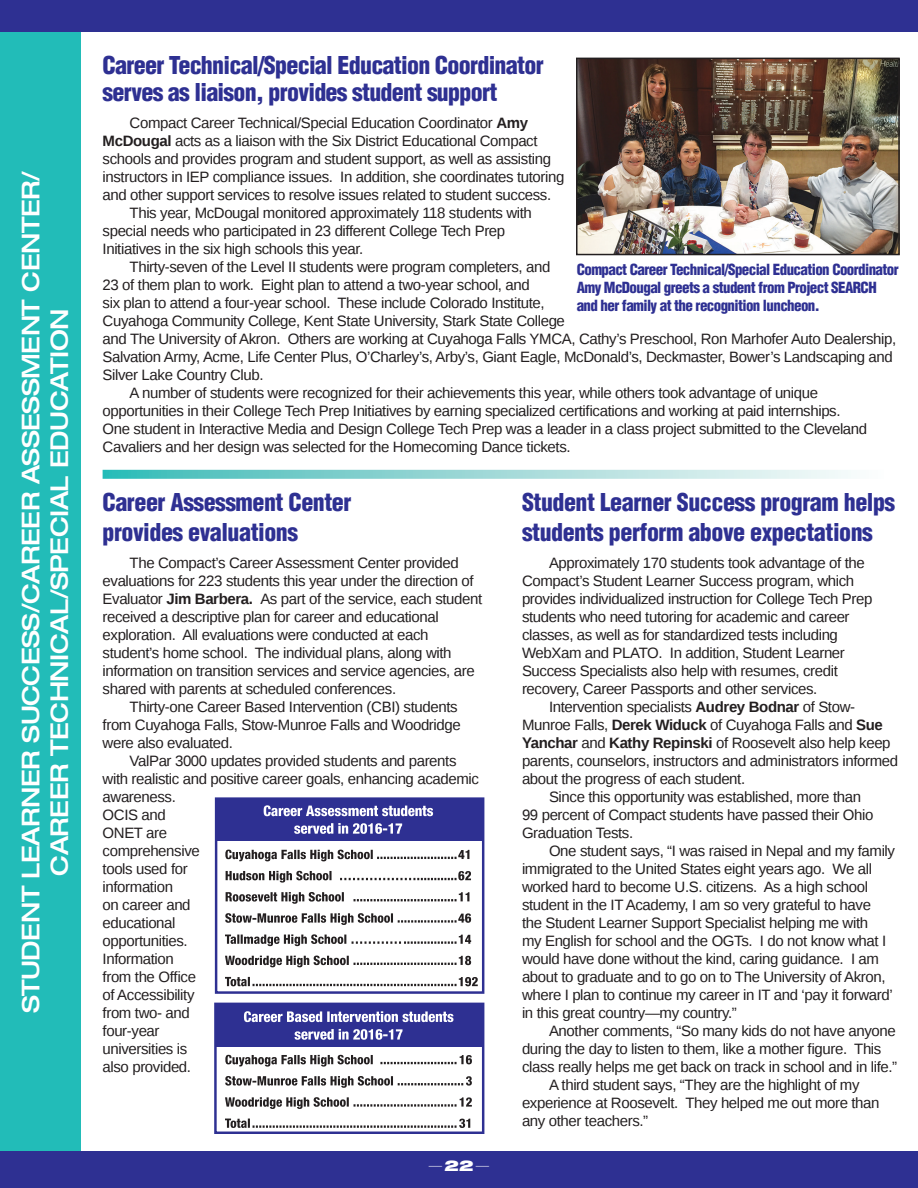
<style>
.page{position:relative;width:918px;height:1188px;background:#fff}
.page>*{position:absolute;margin:0;border:0;box-sizing:border-box;transform-origin:0 0}
.Normal__Web{font:900 condensed 24px/27px "Helvetica";letter-spacing:-.02em;color:#2e3092}
.t1{font:500 expanded 24px "Helvetica Neue";letter-spacing:-.02em;color:#fff}
.t2{font:100 18px "Helvetica 35";color:#fff}
.t3{font:15px/18px "Liberation Sans";letter-spacing:-.025em;color:#231f20}
.t4{font:900 condensed 15px/18px "Helvetica";letter-spacing:-.04em;color:#2e3092}
.s1{font-weight:700}
.s2{font-family:"Helvetica 93";font-weight:900;font-stretch:expanded;font-size:15px}
</style>
<div class="page">
<div style="left:0;top:0;width:81px;height:1188px;background:#22bcb8"></div>
<div style="left:0;top:1151px;width:918px;height:37px;background:#2e3092"></div>
<div style="left:0;top:0;width:918px;height:32px;background:#2e3092"></div>
<div style="left:216px;top:799px;width:267px;height:42px;background:#2e3092"></div>
<div style="left:215px;top:797px;width:269px;height:197px;border:2px solid #2e3092"></div>
<div style="left:215px;top:1004px;width:268px;height:42px;background:#2e3092"></div>
<div style="left:214px;top:1003px;width:270px;height:131px;border:2px solid #2e3092"></div>
<svg style="left:294px;top:823px;width:108px;height:11px"></svg>
<svg style="left:264px;top:805px;width:169px;height:11px"></svg>
<svg style="left:295px;top:1029px;width:108px;height:11px"></svg>
<svg style="left:244px;top:1011px;width:209px;height:11px"></svg>
<img style="left:579px;top:61px;width:318px;height:191px">
<div style="left:576px;top:58px;width:324px;height:197px;border:2px solid #231f20"></div>
<svg style="left:103px;top:470px;width:748px;height:9px;background:#9cd9d8"></svg>
<svg style="left:225px;top:977px;width:253px;height:9px"></svg>
<svg style="left:225px;top:956px;width:246px;height:11px"></svg>
<svg style="left:225px;top:934px;width:246px;height:12px"></svg>
<svg style="left:225px;top:913px;width:246px;height:12px"></svg>
<svg style="left:226px;top:892px;width:243px;height:12px"></svg>
<svg style="left:226px;top:871px;width:245px;height:12px"></svg>
<svg style="left:225px;top:850px;width:244px;height:11px"></svg>
<svg style="left:225px;top:1119px;width:245px;height:9px"></svg>
<svg style="left:225px;top:1097px;width:247px;height:12px"></svg>
<svg style="left:225px;top:1076px;width:247px;height:12px"></svg>
<svg style="left:225px;top:1055px;width:247px;height:12px"></svg>
<p class="t1" style="left:16px;top:1013px;width:844px;rotate:-90deg">STUDENT LEARNER SUCCESS/CAREER ASSESSMENT CENTER/</p>
<p class="t1" style="left:44px;top:876px;width:569px;rotate:-90deg">CAREER TECHNICAL/SPECIAL EDUCATION</p>
<p class="Normal__Web" style="left:103px;top:51px;width:443px">Career Technical/Special Education Coordinator serves as liaison, provides student support</p>
<p class="t3" style="left:103px;top:114px;width:463px;text-indent:27px">Compact Career Technical/Special Education Coordinator <span class="s1">Amy McDougal</span> acts as a liaison with the Six District Educational Compact schools and provides program and student support, as well as assisting instructors in IEP compliance issues. In addition, she coordinates tutoring and other support services to resolve issues related to student success.</p>
<p class="t3" style="left:103px;top:204px;width:431px;text-indent:27px">This year, McDougal monitored approximately 118 students with special needs who participated in 23 different College Tech Prep</p>
<p class="t3" style="left:103px;top:240px;width:262px">Initiatives in the six high schools this year.</p>
<p class="t3" style="left:103px;top:258px;width:795px;text-indent:27px">Thirty-seven of the Level II students were program completers, and<br>23 of them plan to work. Eight plan to attend a two-year school, and<br>six plan to attend a four-year school. These include Colorado Institute,<br>Cuyahoga Community College, Kent State University, Stark State College<br>and The University of Akron. Others are working at Cuyahoga Falls YMCA, Cathy’s Preschool, Ron Marhofer Auto Dealership, Salvation Army, Acme, Life Center Plus, O’Charley’s, Arby’s, Giant Eagle, McDonald’s, Deckmaster, Bower’s Landscaping and Silver Lake Country Club.</p>
<p class="t3" style="left:103px;top:384px;width:766px;text-indent:27px">A number of students were recognized for their achievements this year, while others took advantage of unique opportunities in their College Tech Prep Initiatives by earning specialized certifications and working at paid internships.<br>One student in Interactive Media and Design College Tech Prep was a leader in a class project submitted to the Cleveland Cavaliers and her design was selected for the Homecoming Dance tickets.</p>
<p class="Normal__Web" style="left:522px;top:487px;width:375px;line-height:30px">Student Learner Success program helps students perform above expectations</p>
<p class="t3" style="left:522px;top:555px;width:352px;text-indent:27px">Approximately 170 students took advantage of the Compact’s Student Learner Success program, which provides individualized instruction for College Tech Prep students who need tutoring for academic and career classes, as well as for standardized tests including WebXam and PLATO. In addition, Student Learner Success Specialists also help with resumes, credit recovery, Career Passports and other services.</p>
<p class="t3" style="left:522px;top:699px;width:378px;text-indent:27px">Intervention specialists <span class="s1">Audrey Bodnar</span> of Stow-Munroe Falls, <span class="s1">Derek Widuck</span> of Cuyahoga Falls and <span class="s1">Sue Yanchar</span> and <span class="s1">Kathy Repinski</span> of Roosevelt also help keep parents, counselors, instructors and administrators informed about the progress of each student.</p>
<p class="t3" style="left:522px;top:789px;width:353px;text-indent:27px">Since this opportunity was established, more than<br>99 percent of Compact students have passed their Ohio<br>Graduation Tests.</p>
<p class="t3" style="left:522px;top:843px;width:375px;text-indent:27px">One student says, “I was raised in Nepal and my family immigrated to the United States eight years ago. We all worked hard to become U.S. citizens. As a high school student in the IT Academy, I am so very grateful to have<br>the Student Learner Support Specialist helping me with<br>my English for school and the OGTs. I do not know what I would have done without the kind, caring guidance. I am about to graduate and to go on to The University of Akron, where I plan to continue my career in IT and ‘pay it forward’ in this great country—my country.”</p>
<p class="t3" style="left:522px;top:1023px;width:377px;text-indent:27px">Another comments, “So many kids do not have anyone during the day to listen to them, like a mother figure. This class really helps me get back on track in school and in life.”</p>
<p class="t3" style="left:522px;top:1077px;width:359px;text-indent:27px">A third student says, “They are the highlight of my experience at Roosevelt. They helped me out more than any other teachers.”</p>
<p class="t2" style="left:427px;top:1154px;width:66px">—<span class="s2">22</span>—</p>
<p class="t4" style="left:577px;top:260px;width:324px">Compact Career Technical/Special Education Coordinator<br>Amy McDougal greets a student from Project SEARCH and her family at the recognition luncheon.</p>
<p class="Normal__Web" style="left:103px;top:489px;width:250px">Career Assessment Center</p>
<p class="Normal__Web" style="left:103px;top:519px;width:197px">provides evaluations</p>
<p class="t3" style="left:103px;top:555px;width:381px;text-indent:27px">The Compact’s Career Assessment Center provided evaluations for 223 students this year under the direction of Evaluator <span class="s1">Jim Barbera.</span> As part of the service, each student received a descriptive plan for career and educational exploration. All evaluations were conducted at each student’s home school. The individual plans, along with information on transition services and service agencies, are shared with parents at scheduled conferences.</p>
<p class="t3" style="left:103px;top:699px;width:360px;text-indent:27px">Thirty-one Career Based Intervention (CBI) students from Cuyahoga Falls, Stow-Munroe Falls and Woodridge were also evaluated.</p>
<p class="t3" style="left:103px;top:753px;width:378px;text-indent:27px">ValPar 3000 updates provided students and parents with realistic and positive career goals, enhancing academic awareness.<br>OCIS and<br>ONET are<br>comprehensive<br>tools used for<br>information<br>on career and<br>educational<br>opportunities.<br>Information<br>from the Office<br>of Accessibility<br>from two- and<br>four-year<br>universities is<br>also provided.</p>
</div>
